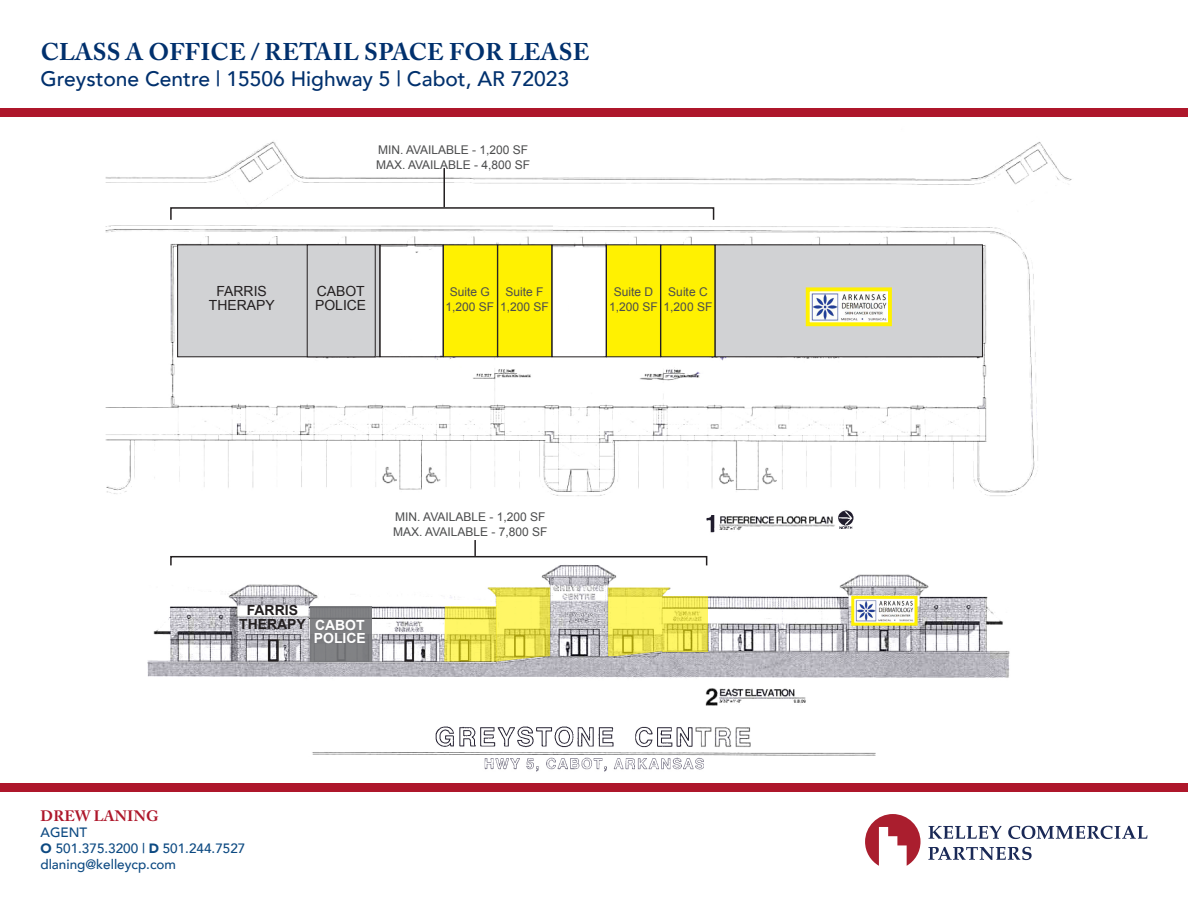
<style>
.page{position:relative;width:1188px;height:918px;background:#fff}
.page>*{position:absolute;margin:0;border:0;box-sizing:border-box;transform-origin:0 0}
.t1{font:700 24px "Adobe Caslon Pro";letter-spacing:.015em;color:#00306d}
.t2{font:500 21px "Avenir";color:#00306d}
.t3{font:700 15px "Adobe Caslon Pro";letter-spacing:.015em;color:#ae172b}
.t4{font:13.95px/14px "Arial";color:#231f20}
.t5{font:700 13.95px "Arial";color:#231f20}
.t6{font:700 13.95px/14px "Arial";color:#fff}
.t7{font:500 13.5px/16.2px "Avenir";color:#0d4a82}
.Body_Copy{font:12px "Arial";color:#4b4c4d}
.s1{font-weight:900}
</style>
<div class="page">
<div style="left:0;top:108px;width:1188px;height:9px;background:#ae172b"></div>
<div style="left:0;top:783px;width:1188px;height:9px;background:#ae172b"></div>
<svg style="left:865px;top:814px;width:56px;height:52px"></svg>
<svg style="left:929px;top:826px;width:73px;height:13px"></svg>
<svg style="left:1008px;top:826px;width:139px;height:13px"></svg>
<svg style="left:928px;top:847px;width:104px;height:13px"></svg>
<img style="left:105px;top:141px;width:967px;height:631px">
<div style="left:178px;top:245px;width:202px;height:112px;background:#d1d2d4"></div>
<div style="left:177px;top:245px;width:203px;height:112px;border:1px solid #231f20"></div>
<div style="left:715px;top:245px;width:267px;height:112px;background:#d1d2d4"></div>
<div style="left:715px;top:245px;width:268px;height:112px;border:1px solid #231f20"></div>
<img style="left:855px;top:600px;width:59px;height:22px">
<div style="left:851px;top:596px;width:67px;height:30px;border:3px solid #fff101"></div>
<img style="left:811px;top:292px;width:76px;height:29px">
<div style="left:806px;top:287px;width:86px;height:39px;border:4px solid #fff101"></div>
<div style="left:443px;top:245px;width:54px;height:112px;background:#fff101"></div>
<div style="left:443px;top:245px;width:55px;height:112px;border:1px solid #231f20"></div>
<div style="left:498px;top:245px;width:54px;height:112px;background:#fff101"></div>
<div style="left:498px;top:245px;width:54px;height:112px;border:1px solid #231f20"></div>
<div style="left:606px;top:245px;width:54px;height:112px;background:#fff101"></div>
<div style="left:606px;top:245px;width:55px;height:112px;border:1px solid #231f20"></div>
<div style="left:661px;top:245px;width:54px;height:112px;background:#fff101"></div>
<svg style="left:169px;top:206px;width:546px;height:15px"></svg>
<hr style="left:443px;top:168px;width:2px;height:39px;background:#231f20">
<svg style="left:169px;top:540px;width:539px;height:27px"></svg>
<div style="left:405px;top:639px;width:9px;height:23px;border:2px solid #231f20"></div>
<div style="left:268px;top:639px;width:11px;height:23px;border:2px solid #231f20"></div>
<div style="left:307px;top:245px;width:68px;height:112px;border:1px solid #231f20"></div>
<svg style="left:310px;top:606px;width:61px;height:56px;fill:#7e7f82"></svg>
<svg style="left:731px;top:609px;width:33px;height:13px"></svg>
<div style="left:398px;top:301px;width:24px;height:16px;background:#fff"></div>
<div style="left:569px;top:301px;width:25px;height:16px;background:#fff"></div>
<svg style="left:670px;top:596px;width:37px;height:55px"></svg>
<svg style="left:608px;top:588px;width:62px;height:68px"></svg>
<svg style="left:444px;top:588px;width:106px;height:74px"></svg>
<svg style="left:555px;top:353px;width:47px;height:9px"></svg>
<h1 class="t1" style="left:41px;top:38px;width:550px">CLASS A OFFICE / RETAIL SPACE FOR LEASE</h1>
<h2 class="t2" style="left:40px;top:60px;width:530px">Greystone Centre | 15506 Highway 5 | Cabot, AR 72023</h2>
<p class="Body_Copy" style="left:378px;top:142px;width:152px">MIN. AVAILABLE - 1,200 SF</p>
<p class="Body_Copy" style="left:376px;top:157px;width:156px">MAX. AVAILABLE - 4,800 SF</p>
<p class="t4" style="left:216px;top:285px;width:52px">FARRIS</p>
<p class="t4" style="left:209px;top:299px;width:67px">THERAPY</p>
<p class="t4" style="left:315px;top:285px;width:53px">CABOT<br>POLICE</p>
<p class="Body_Copy" style="left:450px;top:284px;width:42px">Suite G</p>
<p class="Body_Copy" style="left:445px;top:298px;width:50px">1,200 SF</p>
<p class="Body_Copy" style="left:505px;top:284px;width:40px">Suite F</p>
<p class="Body_Copy" style="left:500px;top:298px;width:50px">1,200 SF</p>
<p class="Body_Copy" style="left:614px;top:284px;width:41px">Suite D</p>
<p class="Body_Copy" style="left:609px;top:298px;width:50px">1,200 SF</p>
<p class="Body_Copy" style="left:668px;top:284px;width:41px">Suite C</p>
<p class="Body_Copy" style="left:664px;top:298px;width:50px">1,200 SF</p>
<p class="t5" style="left:247px;top:601px;width:53px">FARRIS</p>
<p class="t5" style="left:239px;top:615px;width:68px">THERAPY</p>
<p class="t6" style="left:314px;top:618px;width:53px">CABOT<br>POLICE</p>
<p class="Body_Copy" style="left:395px;top:509px;width:152px">MIN. AVAILABLE - 1,200 SF</p>
<p class="Body_Copy" style="left:393px;top:523px;width:156px">MAX. AVAILABLE - 7,800 SF</p>
<p class="t3" style="left:41px;top:807px;width:120px">DREW LANING</p>
<p class="t7" style="left:40px;top:824px;width:206px">AGENT<br><span class="s1">O</span> 501.375.3200 | <span class="s1">D</span> 501.244.7527 dlaning@kelleycp.com</p>
</div>
